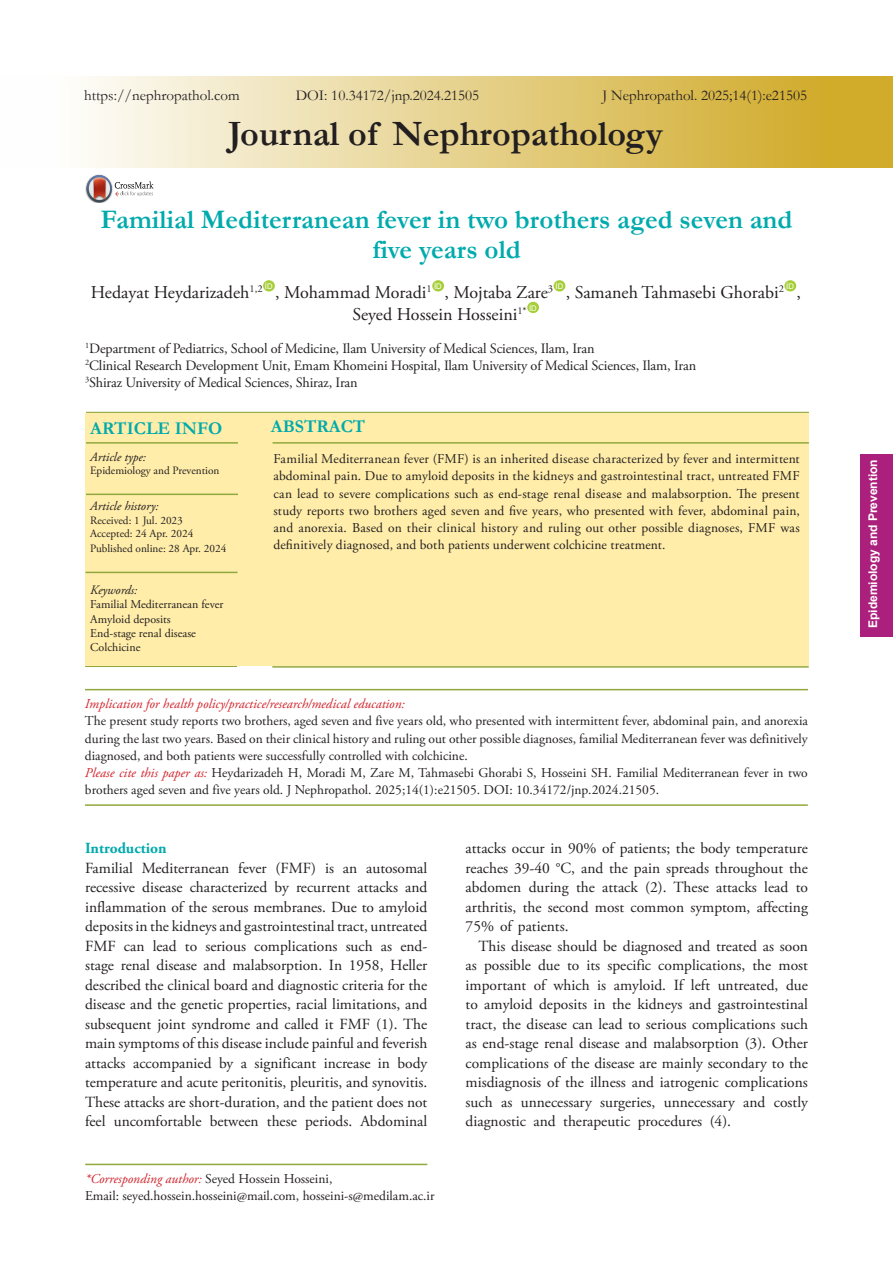
<style>
.page{position:relative;width:893px;height:1263px;background:#fff}
.page>*{position:absolute;margin:0;border:0;box-sizing:border-box;transform-origin:0 0}
.t1{font:700 36px "Garamond";color:#231f20}
.t2{font:700 27px/30px "Garamond";color:#00aaad;text-align:center}
.t3{font:18px "Adobe Garamond Pro";color:#231f20}
.t4{font:700 18px "Garamond";color:#00aaad}
.t5{font:15.45px/19.5px "Adobe Garamond Pro";color:#231f20;text-align:justify}
.Body_Text{font:700 15.45px "Adobe Garamond Pro";color:#00aaad}
.t6{font:15px "Garamond";color:#231f20}
.t7{font:14.25px "Adobe Garamond Pro";letter-spacing:-.01em;color:#231f20}
.abstract{font:13.5px/17.2px "Adobe Garamond Pro";color:#231f20;text-align:justify}
.t8{font:italic 13.5px "Adobe Garamond Pro";color:#d1232a}
.t9{font:italic 12.75px "Adobe Garamond Pro";color:#231f20}
.t10{font:12px "Adobe Garamond Pro";color:#231f20}
.t11{font:700 12px "Arial";color:#fff}
.t12{font:11.25px "Adobe Garamond Pro";color:#231f20}
.t13{font:7.8px "Arial";color:#fff}
.s1{font-style:italic;color:#d1232a}
.s2{font-style:normal;color:#231f20}
</style>
<div class="page">
<div style="left:0;top:76px;width:893px;height:92px;background:linear-gradient(to right,#fff,#cea51c)"></div>
<div style="left:263px;top:280px;width:12px;height:11px;background:#a6ce39;border-radius:50%"></div>
<div style="left:432px;top:280px;width:12px;height:11px;background:#a6ce39;border-radius:50%"></div>
<div style="left:554px;top:280px;width:11px;height:11px;background:#a6ce39;border-radius:50%"></div>
<div style="left:784px;top:280px;width:12px;height:11px;background:#a6ce39;border-radius:50%"></div>
<div style="left:527px;top:302px;width:12px;height:11px;background:#a6ce39;border-radius:50%"></div>
<img style="left:85px;top:174px;width:17px;height:22px">
<svg style="left:87px;top:175px;width:67px;height:27px"></svg>
<hr style="left:85px;top:1164px;width:342px;height:1px;background:#90a83d">
<hr style="left:85px;top:689px;width:723px;height:1px;background:#90a83d">
<hr style="left:85px;top:804px;width:723px;height:2px;background:#90a83d">
<hr style="left:85px;top:665px;width:152px;height:2px;background:#90a83d">
<hr style="left:272px;top:666px;width:537px;height:2px;background:#90a83d">
<hr style="left:86px;top:412px;width:723px;height:1px;background:#90a83d">
<div style="left:85px;top:413px;width:724px;height:252px;background:#ffeda9"></div>
<hr style="left:86px;top:442px;width:152px;height:2px;background:#90a83d">
<hr style="left:273px;top:442px;width:536px;height:2px;background:#90a83d">
<hr style="left:86px;top:494px;width:152px;height:1px;background:#90a83d">
<hr style="left:86px;top:572px;width:151px;height:1px;background:#90a83d">
<div style="left:860px;top:454px;width:33px;height:182px;background:#ab207d"></div>
<p class="t6" style="left:84px;top:85px;width:157px">https://nephropathol.com</p>
<p class="t6" style="left:296px;top:85px;width:185px">DOI: 10.34172/jnp.2024.21505</p>
<p class="t6" style="left:602px;top:85px;width:206px">J Nephropathol. 2025;14(1):e21505</p>
<p class="t1" style="left:228px;top:109px;width:436px">Journal of Nephropathology</p>
<p class="t2" style="left:101px;top:205px;width:693px">Familial Mediterranean fever in two brothers aged seven and five years old</p>
<p class="t3" style="left:91px;top:281px;width:173px">Hedayat Heydarizadeh<sup>1,2</sup></p>
<p class="t13" style="left:265px;top:281px;width:9px">ID</p>
<p class="t3" style="left:275px;top:281px;width:158px">, Mohammad Moradi<sup>1</sup></p>
<p class="t13" style="left:434px;top:281px;width:9px">ID</p>
<p class="t3" style="left:444px;top:281px;width:110px">, Mojtaba Zare<sup>3</sup></p>
<p class="t13" style="left:555px;top:281px;width:9px">ID</p>
<p class="t3" style="left:566px;top:281px;width:220px">, Samaneh Tahmasebi Ghorabi<sup>2</sup></p>
<p class="t13" style="left:786px;top:281px;width:9px">ID</p>
<p class="t3" style="left:797px;top:281px;width:6px">,</p>
<p class="t3" style="left:352px;top:303px;width:176px">Seyed Hossein Hosseini<sup>1*</sup></p>
<p class="t13" style="left:529px;top:302px;width:9px">ID</p>
<p class="t7" style="left:85px;top:340px;width:511px"><sup>1</sup>Department of Pediatrics, School of Medicine, Ilam University of Medical Sciences, Ilam, Iran</p>
<p class="t7" style="left:85px;top:357px;width:612px"><sup>2</sup>Clinical Research Development Unit, Emam Khomeini Hospital, Ilam University of Medical Sciences, Ilam, Iran</p>
<p class="t7" style="left:85px;top:374px;width:274px"><sup>3</sup>Shiraz University of Medical Sciences, Shiraz, Iran</p>
<p class="t4" style="left:90px;top:416px;width:134px">ARTICLE INFO</p>
<p class="t9" style="left:90px;top:449px;width:57px">Article type:</p>
<p class="t12" style="left:90px;top:464px;width:131px">Epidemiology and Prevention</p>
<p class="t9" style="left:90px;top:499px;width:70px">Article history:</p>
<p class="t12" style="left:90px;top:514px;width:94px">Received: 1 Jul. 2023</p>
<p class="t12" style="left:90px;top:527px;width:105px">Accepted: 24 Apr. 2024</p>
<p class="t12" style="left:90px;top:541px;width:138px">Published online: 28 Apr. 2024</p>
<p class="t9" style="left:90px;top:582px;width:49px">Keywords:</p>
<p class="t10" style="left:90px;top:597px;width:135px">Familial Mediterranean fever</p>
<p class="t10" style="left:90px;top:612px;width:82px">Amyloid deposits</p>
<p class="t10" style="left:90px;top:626px;width:107px">End-stage renal disease</p>
<p class="t10" style="left:90px;top:640px;width:52px">Colchicine</p>
<p class="t4" style="left:271px;top:414px;width:96px">ABSTRACT</p>
<p class="abstract" style="left:273px;top:451px;width:528px">Familial Mediterranean fever (FMF) is an inherited disease characterized by fever and intermittent abdominal pain. Due to amyloid deposits in the kidneys and gastrointestinal tract, untreated FMF can lead to severe complications such as end-stage renal disease and malabsorption. The present study reports two brothers aged seven and five years, who presented with fever, abdominal pain, and anorexia. Based on their clinical history and ruling out other possible diagnoses, FMF was definitively diagnosed, and both patients underwent colchicine treatment.</p>
<p class="t8" style="left:85px;top:696px;width:321px">Implication for health policy/practice/research/medical education:</p>
<p class="abstract" style="left:85px;top:713px;width:724px">The present study reports two brothers, aged seven and five years old, who presented with intermittent fever, abdominal pain, and anorexia during the last two years. Based on their clinical history and ruling out other possible diagnoses, familial Mediterranean fever was definitively diagnosed, and both patients were successfully controlled with colchicine.</p>
<p class="abstract" style="left:85px;top:765px;width:724px"><span class="s1">Please cite this paper as:</span> Heydarizadeh H, Moradi M, Zare M, Tahmasebi Ghorabi S, Hosseini SH. Familial Mediterranean fever in two brothers aged seven and five years old. J Nephropathol. 2025;14(1):e21505. DOI: 10.34172/jnp.2024.21505.</p>
<p class="Body_Text" style="left:85px;top:839px;width:83px">Introduction</p>
<p class="t5" style="left:85px;top:858px;width:344px">Familial Mediterranean fever (FMF) is an autosomal recessive disease characterized by recurrent attacks and inflammation of the serous membranes. Due to amyloid deposits in the kidneys and gastrointestinal tract, untreated FMF can lead to serious complications such as end&shy;stage renal disease and malabsorption. In 1958, Heller described the clinical board and diagnostic criteria for the disease and the genetic properties, racial limitations, and subsequent joint syndrome and called it FMF (1). The main symptoms of this disease include painful and feverish attacks accompanied by a significant increase in body temperature and acute peritonitis, pleuritis, and synovitis.<br>These attacks are short-duration, and the patient does not feel uncomfortable between these periods. Abdominal</p>
<p class="t8" style="left:85px;top:1171px;width:249px">*Corresponding author: <span class="s2">Seyed Hossein Hosseini,</span></p>
<p class="abstract" style="left:85px;top:1187px;width:351px">Email: seyed.hossein.hosseini@mail.com, hosseini-s@medilam.ac.ir</p>
<p class="t5" style="left:466px;top:839px;width:344px">attacks occur in 90% of patients; the body temperature reaches 39-40 °C, and the pain spreads throughout the abdomen during the attack (2). These attacks lead to arthritis, the second most common symptom, affecting 75% of patients.</p>
<p class="t5" style="left:466px;top:936px;width:344px;text-indent:13px">This disease should be diagnosed and treated as soon as possible due to its specific complications, the most important of which is amyloid. If left untreated, due to amyloid deposits in the kidneys and gastrointestinal tract, the disease can lead to serious complications such as end-stage renal disease and malabsorption (3). Other complications of the disease are mainly secondary to the misdiagnosis of the illness and iatrogenic complications such as unnecessary surgeries, unnecessary and costly diagnostic and therapeutic procedures (4).</p>
<p class="t11" style="left:864px;top:628px;width:170px;rotate:-90deg">Epidemiology and Prevention</p>
</div>
